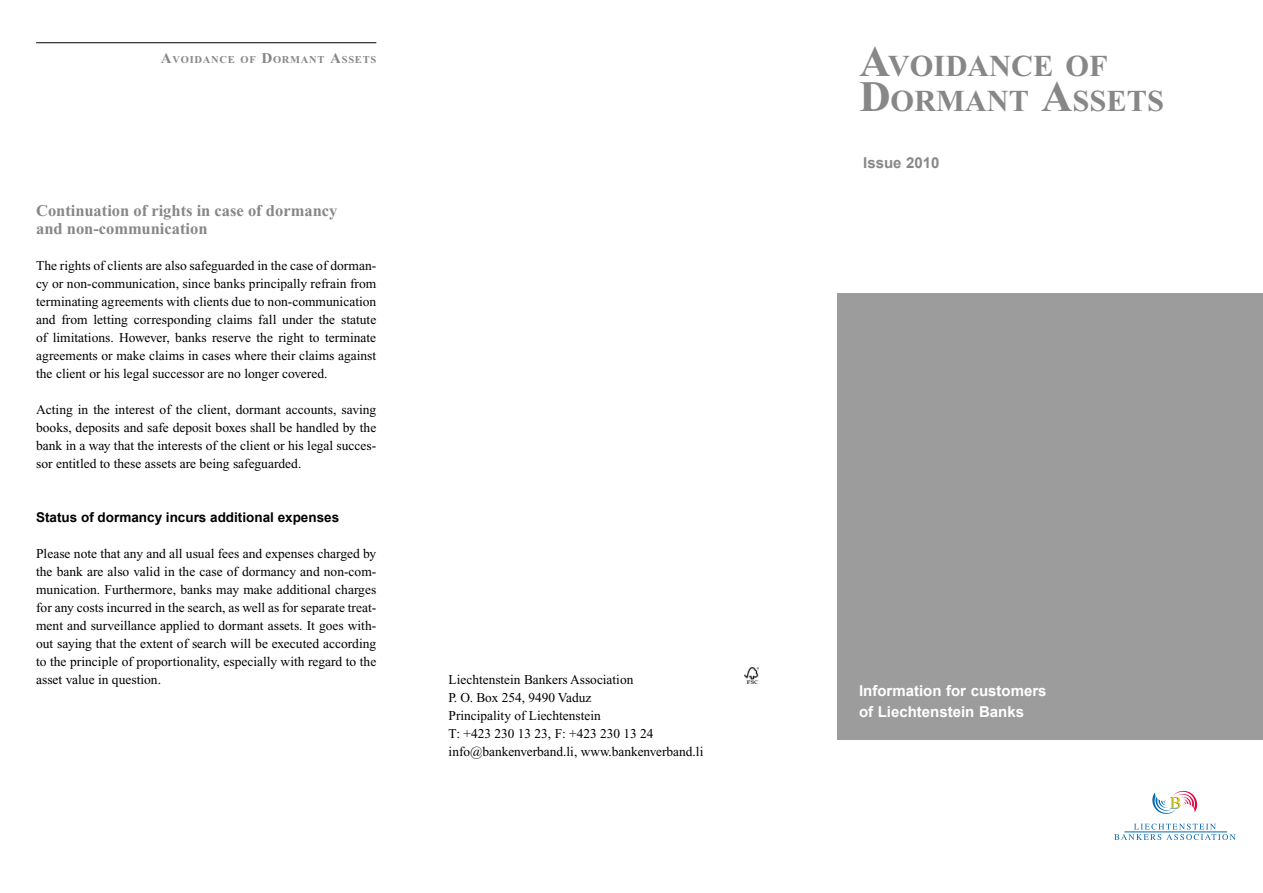
<style>
.page{position:relative;width:1263px;height:893px;background:#fff}
.page>*{position:absolute;margin:0;border:0;box-sizing:border-box;transform-origin:0 0}
.t1{font:700 30.45px/34.5px "Times New Roman";color:#868786}
.t2{font:700 16.5px/18px "Times New Roman";color:#868786}
.t3{font:700 15px/21px "Arial";color:#fff}
.t4{font:700 15px "Arial";color:#868786}
.t5{font:13.5px/18px "Times New Roman";color:#000;text-align:justify}
.t6{font:700 13.5px "Arial";color:#000}
.t7{font:700 10.5px "Times New Roman";letter-spacing:.07em;color:#868786}
.s1{font-size:15px}
.s2{font-size:43.5px}
</style>
<div class="page">
<svg style="left:1114px;top:824px;width:122px;height:16px"></svg>
<hr style="left:1124px;top:832px;width:103px;height:1px;background:#0067b3">
<svg style="left:1152px;top:790px;width:46px;height:24px"></svg>
<div style="left:838px;top:293px;width:425px;height:447px;background:#9c9c9d"></div>
<img style="left:744px;top:668px;width:14px;height:15px">
<hr style="left:36px;top:42px;width:340px;height:1px;background:#000">
<p class="t7" style="left:161px;top:53px;width:217px"><span class="s1">A</span>VOIDANCE OF <span class="s1">D</span>ORMANT <span class="s1">A</span>SSETS</p>
<p class="t2" style="left:36px;top:202px;width:303px">Continuation of rights in case of dormancy and non-communication</p>
<p class="t5" style="left:36px;top:257px;width:342px">The rights of clients are also safeguarded in the case of dorman&shy;cy or non-communication, since banks principally refrain from terminating agreements with clients due to non-communication and from letting corresponding claims fall under the statute of limitations. However, banks reserve the right to terminate agreements or make claims in cases where their claims against the client or his legal successor are no longer covered.</p>
<p class="t5" style="left:36px;top:401px;width:342px">Acting in the interest of the client, dormant accounts, saving books, deposits and safe deposit boxes shall be handled by the bank in a way that the interests of the client or his legal succes&shy;sor entitled to these assets are being safeguarded.</p>
<p class="t6" style="left:36px;top:510px;width:305px">Status of dormancy incurs additional expenses</p>
<p class="t5" style="left:36px;top:545px;width:342px">Please note that any and all usual fees and expenses charged by the bank are also valid in the case of dormancy and non-com&shy;munication. Furthermore, banks may make additional charges for any costs incurred in the search, as well as for separate treat&shy;ment and surveillance applied to dormant assets. It goes with&shy;out saying that the extent of search will be executed according to the principle of proportionality, especially with regard to the asset value in question.</p>
<p class="t5" style="left:449px;top:671px;width:256px;text-align:left">Liechtenstein Bankers Association<br>P. O. Box 254, 9490 Vaduz<br>Principality of Liechtenstein<br>T: +423 230 13 23, F: +423 230 13 24 info@bankenverband.li, www.bankenverband.li</p>
<h1 class="t1" style="left:859px;top:49px;width:306px"><span class="s2">A</span>VOIDANCE OF<br><span class="s2">D</span>ORMANT <span class="s2">A</span>SSETS</h1>
<p class="t4" style="left:863px;top:154px;width:78px">Issue 2010</p>
<p class="t3" style="left:859px;top:680px;width:189px">Information for customers of Liechtenstein Banks</p>
</div>
